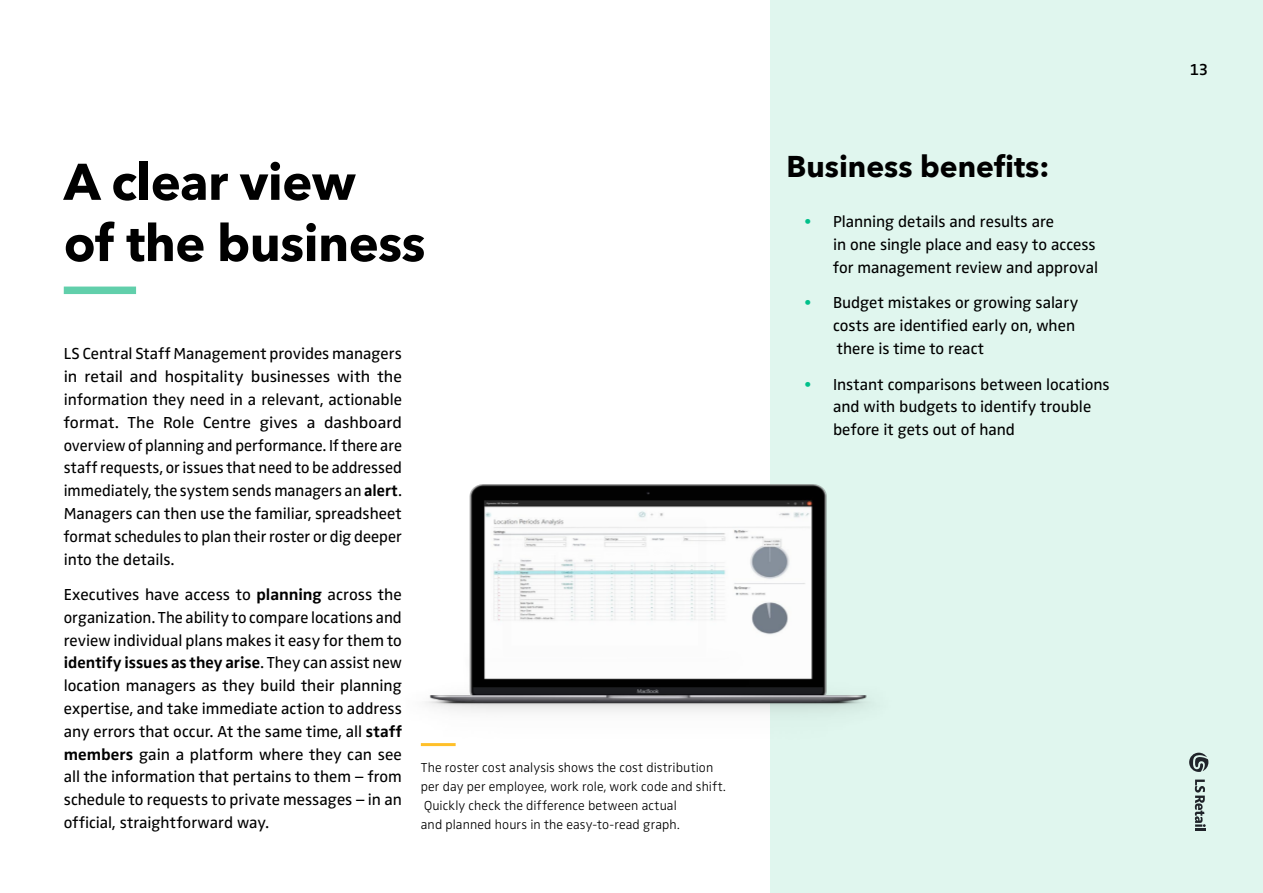
<style>
.page{position:relative;width:1263px;height:893px;background:#fff}
.page>*{position:absolute;margin:0;border:0;box-sizing:border-box;transform-origin:0 0}
.t1{font:700 51px/61.2px "Avenir Next";letter-spacing:-.01em;color:#000}
.t2{font:700 30px "Avenir Next";color:#000}
.t3{font:16.5px/22.8px "Zwo Pro";color:#000}
.t4{font:600 16.5px "Zwo Pro";color:#000}
.t5{font:300 13.5px/19.2px "Zwo Pro";letter-spacing:.01em;color:#000}
.s1{font-weight:700}
.s2{color:#00c08a}
</style>
<div class="page">
<div style="left:770px;top:0;width:493px;height:893px;background:#e0f6ee"></div>
<div style="left:64px;top:287px;width:72px;height:7px;background:#61cfab"></div>
<svg style="left:1189px;top:753px;width:19px;height:19px"></svg>
<svg style="left:1195px;top:780px;width:11px;height:51px"></svg>
<img style="left:420px;top:484px;width:448px;height:263px">
<h1 class="t1" style="left:64px;top:151px;width:363px">A clear view<br>of the business</h1>
<p class="t3" style="left:64px;top:341px;width:340px;text-align:justify">LS Central Staff Management provides managers in retail and hospitality businesses with the information they need in a relevant, actionable format. The Role Centre gives a dashboard overview of planning and performance. If there are staff requests, or issues that need to be addressed immediately, the system sends managers an <span class="s1">alert</span>.<br>Managers can then use the familiar, spreadsheet format schedules to plan their roster or dig deeper into the details.</p>
<p class="t3" style="left:64px;top:582px;width:340px;text-align:justify">Executives have access to <span class="s1">planning</span> across the organization. The ability to compare locations and review individual plans makes it easy for them to <span class="s1">identify issues as they arise</span>. They can assist new location managers as they build their planning expertise, and take immediate action to address any errors that occur. At the same time, all <span class="s1">staff members</span> gain a platform where they can see all the information that pertains to them – from schedule to requests to private messages – in an official, straightforward way.</p>
<p class="t5" style="left:421px;top:757px;width:306px">The roster cost analysis shows the cost distribution per day per employee, work role, work code and shift.<br>Quickly check the difference between actual<br>and planned hours in the easy-to-read graph.</p>
<h2 class="t2" style="left:786px;top:140px;width:264px">Business benefits:</h2>
<p class="t3" style="left:833px;top:209px;width:267px;text-indent:-28px"><span class="s2">•</span> Planning details and results are<br>in one single place and easy to access for management review and approval</p>
<p class="t3" style="left:833px;top:290px;width:247px;text-indent:-28px"><span class="s2">•</span> Budget mistakes or growing salary costs are identified early on, when there is time to react</p>
<p class="t3" style="left:833px;top:372px;width:278px;text-indent:-28px"><span class="s2">•</span> Instant comparisons between locations and with budgets to identify trouble before it gets out of hand</p>
<p class="t4" style="left:1190px;top:57px;width:20px">13</p>
</div>
